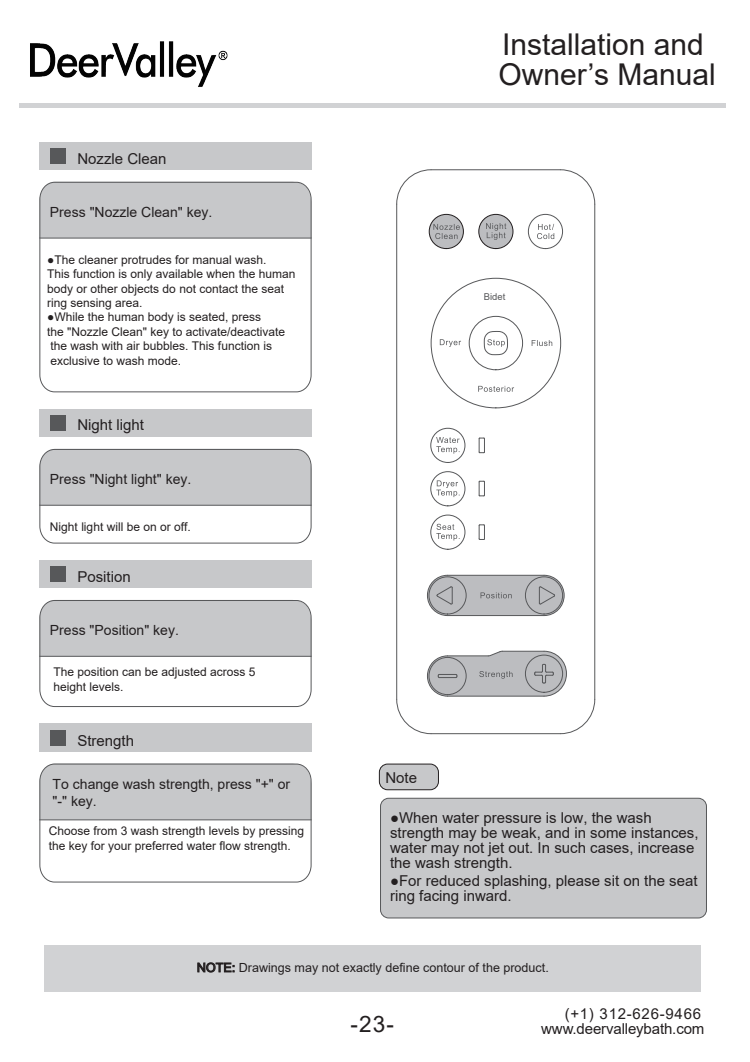
<style>
.page{position:relative;width:750px;height:1062px;background:#fff}
.page>*{position:absolute;margin:0;border:0;box-sizing:border-box;transform-origin:0 0}
.t1{font:30px/30px "Arial";color:#231f20}
.t2{font:25.8px "FZHTJW GB1 0";color:#231f20}
.t3{font:22.6px "Arial";color:#231f20}
.t4{font:15.05px "Arial";letter-spacing:-.01em;color:#231f20}
.t5{font:15px/15px "Arial";color:#231f20}
.t6{font:15px "Arial";letter-spacing:.05em;color:#231f20}
.t7{font:14px/16.8px "Arial";color:#231f20}
.t8{font:12.55px "Arial";color:#231f20}
.t9{font:12px/14.4px "Arial";color:#231f20}
.t10{font:9.4px "Arial";color:#57585a}
</style>
<div class="page">
<div style="left:45px;top:944px;width:656px;height:47px;background:#d1d2d4"></div>
<hr style="left:20px;top:103px;width:706px;height:4px;background:#d1d2d4">
<svg style="left:198px;top:962px;width:36px;height:10px"></svg>
<div style="left:39px;top:723px;width:273px;height:28px;background:#c7c8ca"></div>
<div style="left:50px;top:729px;width:16px;height:16px;background:#57585a"></div>
<svg style="left:39px;top:763px;width:273px;height:119px"></svg>
<div style="left:39px;top:560px;width:273px;height:28px;background:#c7c8ca"></div>
<div style="left:50px;top:566px;width:16px;height:16px;background:#57585a"></div>
<svg style="left:39px;top:600px;width:273px;height:107px"></svg>
<div style="left:379px;top:764px;width:59px;height:25px;background:#c7c8ca;border-radius:8px"></div>
<div style="left:379px;top:764px;width:60px;height:26px;border:1px solid #231f20;border-radius:8px"></div>
<div style="left:381px;top:798px;width:325px;height:120px;background:#c7c8ca;border-radius:8px"></div>
<div style="left:380px;top:798px;width:327px;height:120px;border:1px solid #57585a;border-radius:8px"></div>
<div style="left:39px;top:142px;width:273px;height:28px;background:#c7c8ca"></div>
<div style="left:50px;top:148px;width:16px;height:16px;background:#57585a"></div>
<svg style="left:39px;top:182px;width:273px;height:210px"></svg>
<div style="left:39px;top:409px;width:273px;height:28px;background:#c7c8ca"></div>
<div style="left:50px;top:415px;width:16px;height:16px;background:#57585a"></div>
<svg style="left:39px;top:449px;width:273px;height:94px"></svg>
<div style="left:427px;top:575px;width:137px;height:40px;background:#bcbdc0;border-radius:20px"></div>
<div style="left:469px;top:316px;width:54px;height:54px;border:1px solid #57585a;border-radius:50%"></div>
<svg style="left:429px;top:214px;width:35px;height:35px"></svg>
<div style="left:479px;top:214px;width:34px;height:35px;background:#bcbdc0;border:1px solid #231f20;border-radius:50%"></div>
<div style="left:528px;top:214px;width:35px;height:35px;border:1px solid #57585a;border-radius:50%"></div>
<div style="left:431px;top:428px;width:34px;height:35px;border:1px solid #57585a;border-radius:50%"></div>
<div style="left:431px;top:515px;width:34px;height:34px;border:1px solid #57585a;border-radius:50%"></div>
<div style="left:431px;top:471px;width:34px;height:35px;border:1px solid #57585a;border-radius:50%"></div>
<svg style="left:479px;top:437px;width:6px;height:16px"></svg>
<svg style="left:479px;top:524px;width:6px;height:16px"></svg>
<svg style="left:479px;top:481px;width:6px;height:15px"></svg>
<hr style="left:431px;top:169px;width:129px;height:1px;background:#57585a">
<hr style="left:396px;top:204px;width:1px;height:495px;background:#57585a">
<hr style="left:595px;top:204px;width:1px;height:495px;background:#57585a">
<svg style="left:396px;top:169px;width:36px;height:36px"></svg>
<svg style="left:560px;top:169px;width:35px;height:36px"></svg>
<hr style="left:448px;top:575px;width:96px;height:1px;background:#57585a">
<hr style="left:448px;top:615px;width:96px;height:1px;background:#57585a">
<div style="left:429px;top:576px;width:37px;height:38px;border:1px solid #57585a;border-radius:50%"></div>
<div style="left:525px;top:576px;width:38px;height:38px;border:1px solid #57585a;border-radius:50%"></div>
<svg style="left:539px;top:575px;width:26px;height:41px"></svg>
<svg style="left:427px;top:575px;width:26px;height:41px"></svg>
<svg style="left:436px;top:437px;width:24px;height:16px"></svg>
<svg style="left:436px;top:480px;width:24px;height:17px"></svg>
<svg style="left:436px;top:524px;width:24px;height:16px"></svg>
<svg style="left:433px;top:224px;width:27px;height:15px"></svg>
<svg style="left:486px;top:223px;width:20px;height:17px"></svg>
<svg style="left:478px;top:386px;width:36px;height:6px"></svg>
<svg style="left:440px;top:339px;width:21px;height:8px"></svg>
<svg style="left:484px;top:331px;width:24px;height:24px"></svg>
<svg style="left:532px;top:340px;width:20px;height:6px"></svg>
<svg style="left:537px;top:224px;width:17px;height:15px"></svg>
<svg style="left:481px;top:592px;width:31px;height:6px"></svg>
<svg style="left:396px;top:650px;width:199px;height:84px"></svg>
<img style="left:30px;top:41px;width:198px;height:46px">
<h2 class="t2" style="left:83px;top:143px;width:27px">《</h2>
<p class="t5" style="left:77px;top:151px;width:91px">Nozzle Clean</p>
<p class="t7" style="left:50px;top:204px;width:164px">Press "Nozzle Clean" key.</p>
<p class="t9" style="left:47px;top:252px;width:250px">●The cleaner protrudes for manual wash.<br>This function is only available when the human body or other objects do not contact the seat ring sensing area.</p>
<p class="t9" style="left:47px;top:310px;width:239px">●While the human body is seated, press<br>the "Nozzle Clean" key to activate/deactivate the wash with air bubbles. This function is exclusive to wash mode.</p>
<p class="t5" style="left:77px;top:416px;width:68px">Night light</p>
<p class="t7" style="left:50px;top:471px;width:143px">Press "Night light" key.</p>
<p class="t9" style="left:50px;top:519px;width:142px">Night light will be on or off.</p>
<p class="t5" style="left:77px;top:569px;width:55px">Position</p>
<p class="t7" style="left:50px;top:622px;width:130px">Press "Position" key.</p>
<p class="t9" style="left:54px;top:665px;width:204px">The position can be adjusted across 5 height levels.</p>
<p class="t5" style="left:77px;top:732px;width:58px">Strength</p>
<p class="t7" style="left:53px;top:775px;width:239px">To change wash strength, press "+" or "-" key.</p>
<p class="t9" style="left:49px;top:824px;width:257px">Choose from 3 wash strength levels by pressing the key for your preferred water flow strength.</p>
<h1 class="t1" style="left:498px;top:29px;width:219px">Installation and<br>Owner’s Manual</h1>
<p class="t10" style="left:484px;top:290px;width:23px">Bidet</p>
<p class="t5" style="left:385px;top:769px;width:33px">Note</p>
<p class="t5" style="left:390px;top:810px;width:310px">●When water pressure is low, the wash strength may be weak, and in some instances, water may not jet out. In such cases, increase the wash strength.</p>
<p class="t5" style="left:390px;top:873px;width:309px">●For reduced splashing, please sit on the seat ring facing inward.</p>
<p class="t8" style="left:197px;top:958px;width:353px">NOTE: Drawings may not exactly define contour of the product.</p>
<p class="t6" style="left:565px;top:1003px;width:138px">(+1) 312-626-9466</p>
<h3 class="t3" style="left:351px;top:1008px;width:45px">-23-</h3>
<p class="t4" style="left:541px;top:1018px;width:165px">www.deervalleybath.com</p>
</div>
